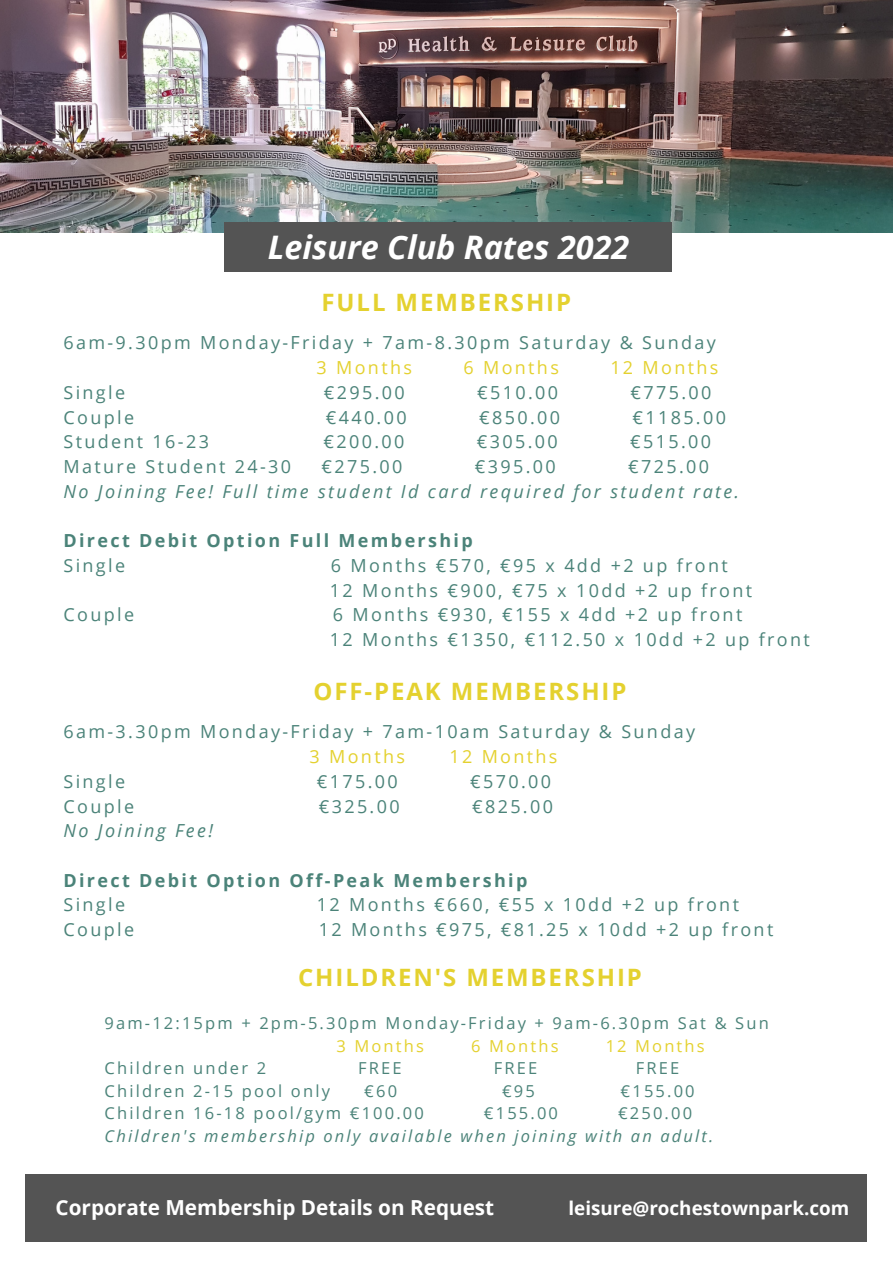
<style>
.page{position:relative;width:893px;height:1264px;background:#fff}
.page>*{position:absolute;margin:0;border:0;box-sizing:border-box;transform-origin:0 0}
.t1{font:italic 700 32.4px "Open Sans";color:#fff}
.t2{font:700 24px "Open Sans";letter-spacing:.08em;color:#e4d12f}
.t3{font:700 20.7px "Open Sans";color:#fff}
.t4{font:700 18.9px "Open Sans";color:#fff}
.t5{font:18px/24.8px "Open Sans";letter-spacing:.13em;color:#4b8379}
.t6{font:italic 18px "Open Sans";letter-spacing:.13em;color:#4b8379}
.t7{font:700 18px "Open Sans";letter-spacing:.13em;color:#4b8379}
.t8{font:18px "Open Sans";letter-spacing:.13em;color:#e4d12f}
.t9{font:16.5px "Open Sans";letter-spacing:.13em;color:#4b8379}
.t10{font:italic 16.5px "Open Sans";letter-spacing:.13em;color:#4b8379}
.t11{font:16.5px "Open Sans";letter-spacing:.13em;color:#e4d12f}
</style>
<div class="page">
<div style="left:26px;top:1174px;width:840px;height:68px;background:#545454"></div>
<img style="left:0;top:0;width:892px;height:233px">
<div style="left:224px;top:222px;width:448px;height:49px;background:#545454"></div>
<h1 class="t1" style="left:268px;top:225px;width:363px">Leisure Club Rates 2022</h1>
<h2 class="t2" style="left:321px;top:286px;width:251px">FULL MEMBERSHIP</h2>
<p class="t5" style="left:63px;top:330px;width:654px">6am-9.30pm Monday-Friday + 7am-8.30pm Saturday &amp; Sunday</p>
<p class="t8" style="left:316px;top:355px;width:97px">3 Months</p>
<p class="t8" style="left:463px;top:355px;width:97px">6 Months</p>
<p class="t8" style="left:610px;top:355px;width:110px">12 Months</p>
<p class="t5" style="left:63px;top:379px;width:63px">Single</p>
<p class="t5" style="left:324px;top:379px;width:82px">€295.00</p>
<p class="t5" style="left:477px;top:379px;width:82px">€510.00</p>
<p class="t5" style="left:630px;top:379px;width:82px">€775.00</p>
<p class="t5" style="left:63px;top:404px;width:72px">Couple</p>
<p class="t5" style="left:326px;top:404px;width:82px">€440.00</p>
<p class="t5" style="left:479px;top:404px;width:82px">€850.00</p>
<p class="t5" style="left:632px;top:404px;width:95px">€1185.00</p>
<p class="t5" style="left:63px;top:429px;width:147px">Student 16-23</p>
<p class="t5" style="left:323px;top:429px;width:82px">€200.00</p>
<p class="t5" style="left:477px;top:429px;width:82px">€305.00</p>
<p class="t5" style="left:630px;top:429px;width:82px">€515.00</p>
<p class="t5" style="left:63px;top:453px;width:229px">Mature Student 24-30</p>
<p class="t5" style="left:321px;top:453px;width:82px">€275.00</p>
<p class="t5" style="left:475px;top:453px;width:82px">€395.00</p>
<p class="t5" style="left:628px;top:453px;width:82px">€725.00</p>
<p class="t6" style="left:63px;top:478px;width:677px">No Joining Fee! Full time student Id card required for student rate.</p>
<p class="t7" style="left:63px;top:528px;width:411px">Direct Debit Option Full Membership</p>
<p class="t5" style="left:63px;top:552px;width:63px">Single</p>
<p class="t5" style="left:330px;top:552px;width:423px">6 Months €570, €95 x 4dd +2 up front<br>12 Months €900, €75 x 10dd +2 up front</p>
<p class="t5" style="left:63px;top:602px;width:72px">Couple</p>
<p class="t5" style="left:330px;top:602px;width:481px">6 Months €930, €155 x 4dd +2 up front<br>12 Months €1350, €112.50 x 10dd +2 up front</p>
<h2 class="t2" style="left:313px;top:674px;width:314px">OFF-PEAK MEMBERSHIP</h2>
<p class="t5" style="left:63px;top:719px;width:633px">6am-3.30pm Monday-Friday + 7am-10am Saturday &amp; Sunday</p>
<p class="t8" style="left:309px;top:743px;width:97px">3 Months</p>
<p class="t8" style="left:449px;top:743px;width:110px">12 Months</p>
<p class="t5" style="left:63px;top:768px;width:63px">Single</p>
<p class="t5" style="left:317px;top:768px;width:82px">€175.00</p>
<p class="t5" style="left:470px;top:768px;width:82px">€570.00</p>
<p class="t5" style="left:63px;top:793px;width:72px">Couple</p>
<p class="t5" style="left:319px;top:793px;width:82px">€325.00</p>
<p class="t5" style="left:472px;top:793px;width:82px">€825.00</p>
<p class="t6" style="left:63px;top:818px;width:151px">No Joining Fee!</p>
<p class="t7" style="left:63px;top:867px;width:465px">Direct Debit Option Off-Peak Membership</p>
<p class="t5" style="left:63px;top:892px;width:63px">Single</p>
<p class="t5" style="left:317px;top:892px;width:423px">12 Months €660, €55 x 10dd +2 up front</p>
<p class="t5" style="left:63px;top:916px;width:72px">Couple</p>
<p class="t5" style="left:319px;top:916px;width:456px">12 Months €975, €81.25 x 10dd +2 up front</p>
<h2 class="t2" style="left:298px;top:960px;width:345px">CHILDREN'S MEMBERSHIP</h2>
<p class="t9" style="left:105px;top:1011px;width:665px">9am-12:15pm + 2pm-5.30pm Monday-Friday + 9am-6.30pm Sat &amp; Sun</p>
<p class="t11" style="left:336px;top:1034px;width:89px">3 Months</p>
<p class="t11" style="left:471px;top:1034px;width:89px">6 Months</p>
<p class="t11" style="left:605px;top:1034px;width:100px">12 Months</p>
<p class="t9" style="left:105px;top:1056px;width:163px">Children under 2</p>
<p class="t9" style="left:358px;top:1056px;width:45px">FREE</p>
<p class="t9" style="left:493px;top:1056px;width:45px">FREE</p>
<p class="t9" style="left:635px;top:1056px;width:45px">FREE</p>
<p class="t9" style="left:105px;top:1079px;width:227px">Children 2-15 pool only</p>
<p class="t9" style="left:364px;top:1079px;width:34px">€60</p>
<p class="t9" style="left:502px;top:1079px;width:34px">€95</p>
<p class="t9" style="left:620px;top:1079px;width:76px">€155.00</p>
<p class="t9" style="left:105px;top:1101px;width:321px">Children 16-18 pool/gym €100.00</p>
<p class="t9" style="left:484px;top:1101px;width:76px">€155.00</p>
<p class="t9" style="left:618px;top:1101px;width:76px">€250.00</p>
<p class="t10" style="left:105px;top:1123px;width:610px">Children's membership only available when joining with an adult.</p>
<p class="t3" style="left:56px;top:1193px;width:440px">Corporate Membership Details on Request</p>
<p class="t4" style="left:568px;top:1194px;width:282px">leisure@rochestownpark.com</p>
</div>
